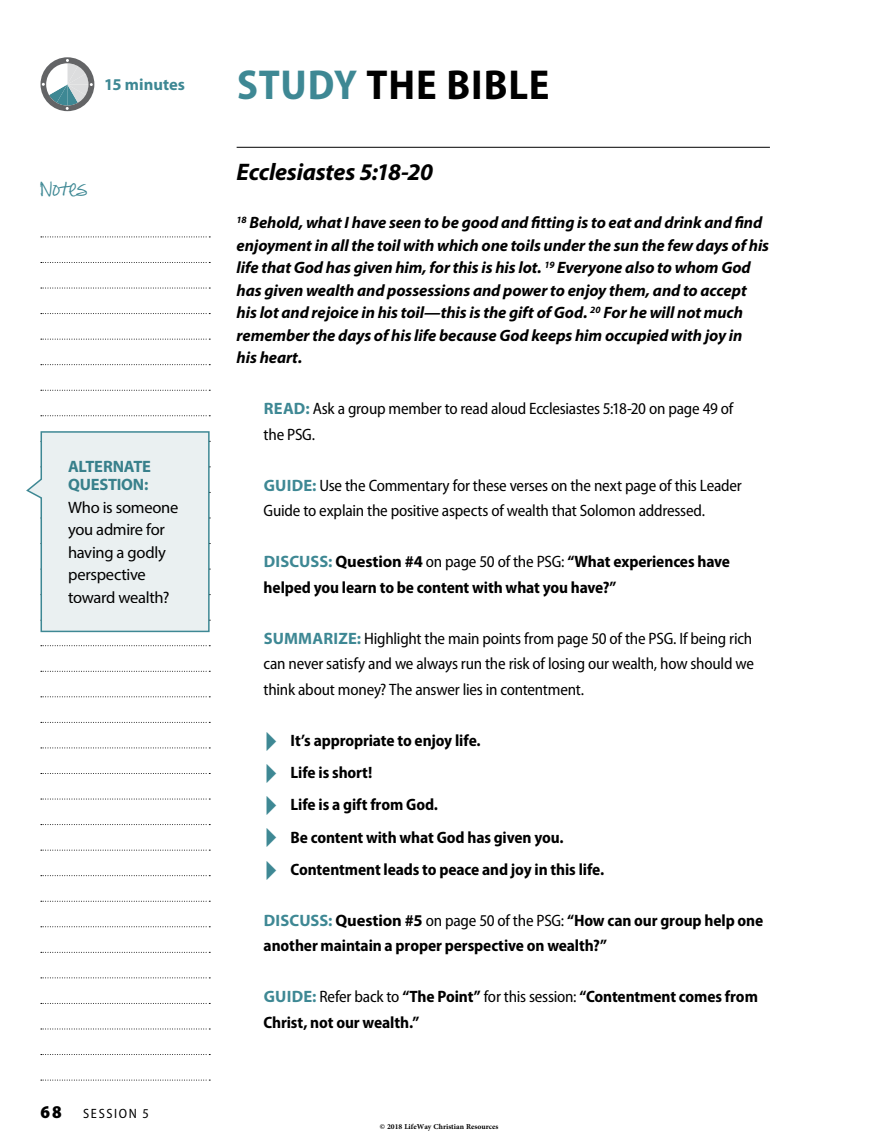
<style>
.page{position:relative;width:878px;height:1148px;background:#fff}
.page>*{position:absolute;margin:0;border:0;box-sizing:border-box;transform-origin:0 0}
.t1{font:700 semi-condensed 42px "Myriad Pro";letter-spacing:.02em;color:#000}
.t2{font:italic 700 24px "Myriad Pro";letter-spacing:-.01em;color:#000}
.t3{font:900 semi-condensed 18px "Myriad Pro";color:#000}
.t4{font:700 semi-condensed 16.5px/32.2px "Myriad Pro";letter-spacing:-.01em;color:#000}
.t5{font:italic 700 16.5px/22.5px "Myriad Pro";letter-spacing:-.005em;color:#000}
.t6{font:semi-condensed 16.5px/25.5px "Myriad Pro";letter-spacing:-.015em;color:#000}
.t7{font:16.5px/22.5px "Myriad Pro";letter-spacing:-.02em;color:#000}
.t8{font:700 16.5px/18px "Myriad Pro";letter-spacing:-.015em;color:#3e8894}
.t9{font:15px "Pea Alesa";letter-spacing:-.03em;color:#3e8894}
.t10{font:semi-condensed 13.5px "Myriad Pro";letter-spacing:.13em;color:#000}
.t11{font:700 10.5px "Adobe Arabic";color:#000}
.s1{color:#3e8894}
.s2{font-weight:700;font-stretch:normal;color:#3e8894}
.s3{font-stretch:normal;color:#3e8894}
.s4{font-stretch:normal}
.s5{font-weight:400}
</style>
<div class="page">
<svg style="left:41px;top:236px;width:169px;height:1px"></svg>
<svg style="left:41px;top:262px;width:169px;height:1px"></svg>
<svg style="left:41px;top:288px;width:169px;height:1px"></svg>
<svg style="left:41px;top:313px;width:169px;height:1px"></svg>
<svg style="left:41px;top:339px;width:169px;height:1px"></svg>
<svg style="left:41px;top:364px;width:169px;height:1px"></svg>
<svg style="left:41px;top:390px;width:169px;height:1px"></svg>
<svg style="left:41px;top:415px;width:169px;height:1px"></svg>
<svg style="left:41px;top:645px;width:169px;height:1px"></svg>
<svg style="left:41px;top:671px;width:169px;height:1px"></svg>
<svg style="left:41px;top:696px;width:169px;height:1px"></svg>
<svg style="left:41px;top:722px;width:169px;height:1px"></svg>
<svg style="left:41px;top:747px;width:169px;height:1px"></svg>
<svg style="left:41px;top:773px;width:169px;height:1px"></svg>
<svg style="left:41px;top:798px;width:169px;height:1px"></svg>
<svg style="left:41px;top:824px;width:169px;height:1px"></svg>
<svg style="left:41px;top:849px;width:169px;height:1px"></svg>
<svg style="left:41px;top:875px;width:169px;height:1px"></svg>
<svg style="left:41px;top:900px;width:169px;height:1px"></svg>
<svg style="left:41px;top:926px;width:169px;height:1px"></svg>
<svg style="left:41px;top:952px;width:169px;height:1px"></svg>
<svg style="left:41px;top:977px;width:169px;height:1px"></svg>
<svg style="left:41px;top:1003px;width:169px;height:1px"></svg>
<svg style="left:41px;top:1028px;width:169px;height:1px"></svg>
<svg style="left:41px;top:1054px;width:169px;height:1px"></svg>
<svg style="left:41px;top:1079px;width:169px;height:1px"></svg>
<svg style="left:26px;top:431px;width:184px;height:202px;background:#e6eeef"></svg>
<hr style="left:237px;top:147px;width:532px;height:1px;background:#000">
<svg style="left:40px;top:57px;width:54px;height:54px"></svg>
<p class="t8" style="left:104px;top:76px;width:82px">15 minutes</p>
<p class="t9" style="left:40px;top:187px;width:48px">Notes</p>
<p class="t8" style="left:68px;top:458px;width:84px">ALTERNATE<br>QUESTION:</p>
<p class="t7" style="left:68px;top:495px;width:112px">Who is someone you admire for having a godly perspective toward wealth?</p>
<p class="t3" style="left:40px;top:1102px;width:23px">68</p>
<p class="t10" style="left:83px;top:1106px;width:67px">Sess ion 5</p>
<h1 class="t1" style="left:237px;top:61px;width:314px"><span class="s1">STUDY</span> THE BIBLE</h1>
<h2 class="t2" style="left:237px;top:159px;width:198px">Ecclesiastes 5:18-20</h2>
<p class="t5" style="left:236px;top:211px;width:534px"><sup>18</sup> Behold, what I have seen to be good and fitting is to eat and drink and find enjoyment in all the toil with which one toils under the sun the few days of his life that God has given him, for this is his lot. <sup>19</sup> Everyone also to whom God has given wealth and possessions and power to enjoy them, and to accept his lot and rejoice in his toil—this is the gift of God. <sup>20</sup> For he will not much remember the days of his life because God keeps him occupied with joy in<br>his heart.</p>
<p class="t6" style="left:263px;top:396px;width:471px"><span class="s2">READ:</span> Ask a group member to read aloud Ecclesiastes 5:18-20 on page 49 of the PSG.</p>
<p class="t6" style="left:263px;top:473px;width:479px"><span class="s2">GUIDE:</span> Use the Commentary for these verses on the next page of this Leader<br>Guide to explain the positive aspects of wealth that Solomon addressed.</p>
<p class="t4" style="left:263px;top:549px;width:468px;line-height:25.5px"><span class="s3">DISCUSS:</span> <span class="s4">Question #4</span> <span class="s5">on page 50 of the PSG:</span> “What experiences have helped you learn to be content with what you have?”</p>
<p class="t6" style="left:263px;top:626px;width:492px;text-align:justify"><span class="s2">SUMMARIZE:</span> Highlight the main points from page 50 of the PSG. If being rich can never satisfy and we always run the risk of losing our wealth, how should we think about money? The answer lies in contentment.</p>
<p class="t4" style="left:290px;top:724px;width:315px">It’s appropriate to enjoy life.<br>Life is short!<br>Life is a gift from God.<br>Be content with what God has given you.<br>Contentment leads to peace and joy in this life.</p>
<p class="t4" style="left:263px;top:907px;width:501px;line-height:25.5px"><span class="s3">DISCUSS:</span> <span class="s4">Question #5</span> <span class="s5">on page 50 of the PSG:</span> “How can our group help one another maintain a proper perspective on wealth?”</p>
<p class="t4" style="left:263px;top:984px;width:496px;line-height:25.5px"><span class="s3">GUIDE:</span> <span class="s5">Refer back to</span> “The Point” <span class="s5">for this session:</span> “Contentment comes from<br>Christ, not our wealth.”</p>
<p class="t11" style="left:380px;top:1119px;width:120px">© 2018 LifeWay Christian Resources</p>
</div>
